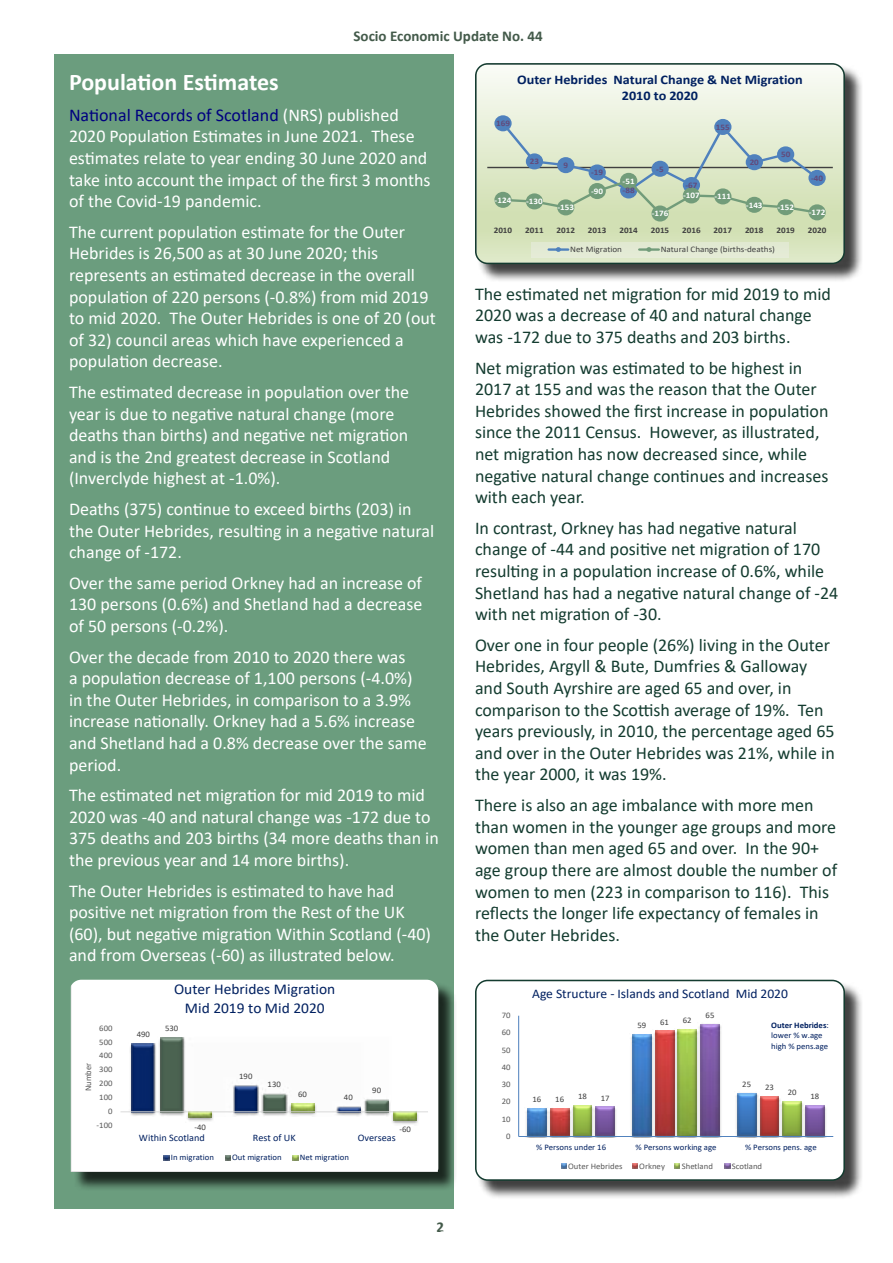
<style>
.page{position:relative;width:893px;height:1263px;background:#fff}
.page>*{position:absolute;margin:0;border:0;box-sizing:border-box;transform-origin:0 0}
.Heading_1_Paper{font:700 24px "Calibri";color:#fff}
.t1{font:18px/21.6px "Calibri";color:#fff}
.Paragraph_Style_Gree{font:18px/21.6px "Calibri";color:#143c30}
.t2{font:15px/18.3px "Calibri";color:#002060;text-align:center}
.t3{font:700 15px "Calibri";color:#435a4a}
.t4{font:700 13.2px/16.2px "Calibri";color:#002060;text-align:center;scale:1.07 1}
.t5{font:13.2px "Calibri";color:#002060}
.t6{font:9.9px "Calibri";letter-spacing:-.005em;color:#002060}
.t7{font:8.7px "Calibri";letter-spacing:-.005em;color:#595959}
.t8{font:700 8.55px "Calibri";color:#404040;scale:1.07 1}
.t9{font:700 8.55px "Calibri";color:#fff;scale:1.07 1}
.t10{font:8.55px "Calibri";color:#404040;scale:1.07 1}
.t11{font:700 8.55px "Calibri";color:#624a7a;scale:1.07 1}
.t12{font:8.4px/10.4px "Calibri";color:#002060}
.t13{font:8.4px "Calibri";color:#595959}
.t14{font:8.4px "Calibri";color:#404040}
.s1{color:#000080}
.s2{font-weight:700}
</style>
<div class="page">
<div style="left:54px;top:54px;width:400px;height:1155px;background:#6b9d7e"></div>
<div style="left:74px;top:982px;width:382px;height:209px;background:#000;opacity:.75"></div>
<svg style="left:71px;top:980px;width:367px;height:192px;background:#eef0f0"></svg>
<div style="left:478px;top:982px;width:385px;height:218px;background:#000;opacity:.75"></div>
<svg style="left:477px;top:980px;width:367px;height:200px"></svg>
<div style="left:475px;top:980px;width:370px;height:201px;border:2px solid #143c30;border-radius:12px"></div>
<div style="left:478px;top:66px;width:385px;height:217px;background:#000;opacity:.75"></div>
<svg style="left:477px;top:65px;width:367px;height:198px;background:#d7e3cb"></svg>
<div style="left:475px;top:63px;width:370px;height:201px;border:2px solid #143c30;border-radius:12px"></div>
<p class="t3" style="left:354px;top:25px;width:191px">Socio Economic Update No. 44</p>
<p class="Heading_1_Paper" style="left:69px;top:65px;width:211px">Population Estimates</p>
<p class="t1" style="left:69px;top:103px;width:363px"><span class="s1">National Records of Scotland</span> (NRS) published 2020 Population Estimates in June 2021. These estimates relate to year ending 30 June 2020 and take into account the impact of the first 3 months of the Covid-19 pandemic.</p>
<p class="t1" style="left:69px;top:220px;width:368px">The current population estimate for the Outer Hebrides is 26,500 as at 30 June 2020; this represents an estimated decrease in the overall population of 220 persons (-0.8%) from mid 2019 to mid 2020. The Outer Hebrides is one of 20 (out of 32) council areas which have experienced a population decrease.</p>
<p class="t1" style="left:69px;top:381px;width:342px">The estimated decrease in population over the year is due to negative natural change (more deaths than births) and negative net migration and is the 2nd greatest decrease in Scotland (Inverclyde highest at -1.0%).</p>
<p class="t1" style="left:69px;top:498px;width:367px">Deaths (375) continue to exceed births (203) in the Outer Hebrides, resulting in a negative natural change of -172.</p>
<p class="t1" style="left:69px;top:571px;width:355px;text-align:justify">Over the same period Orkney had an increase of 130 persons (0.6%) and Shetland had a decrease of 50 persons (-0.2%).</p>
<p class="t1" style="left:69px;top:645px;width:359px">Over the decade from 2010 to 2020 there was<br>a population decrease of 1,100 persons (-4.0%) in the Outer Hebrides, in comparison to a 3.9% increase nationally. Orkney had a 5.6% increase and Shetland had a 0.8% decrease over the same period.</p>
<p class="t1" style="left:69px;top:784px;width:371px">The estimated net migration for mid 2019 to mid 2020 was -40 and natural change was -172 due to 375 deaths and 203 births (34 more deaths than in the previous year and 14 more births).</p>
<p class="t1" style="left:69px;top:879px;width:364px">The Outer Hebrides is estimated to have had positive net migration from the Rest of the UK (60), but negative migration Within Scotland (-40) and from Overseas (-60) as illustrated below.</p>
<p class="t13" style="left:99px;top:1022px;width:15px">600</p>
<p class="t13" style="left:99px;top:1036px;width:15px">500</p>
<p class="t7" style="left:82px;top:1091px;width:30px;rotate:-90deg">Number</p>
<p class="t13" style="left:99px;top:1050px;width:15px">400</p>
<p class="t13" style="left:99px;top:1064px;width:15px">300</p>
<p class="t13" style="left:99px;top:1078px;width:15px">200</p>
<p class="t13" style="left:99px;top:1092px;width:15px">100</p>
<p class="t13" style="left:108px;top:1105px;width:6px">0</p>
<p class="t13" style="left:97px;top:1119px;width:17px">-100</p>
<p class="t14" style="left:137px;top:1028px;width:15px">490</p>
<p class="t2" style="left:174px;top:980px;width:163px">Outer Hebrides Migration<br>Mid 2019 to Mid 2020</p>
<p class="t14" style="left:165px;top:1023px;width:15px">530</p>
<p class="t14" style="left:194px;top:1121px;width:13px">-40</p>
<p class="t14" style="left:239px;top:1070px;width:15px">190</p>
<p class="t14" style="left:268px;top:1078px;width:15px">130</p>
<p class="t14" style="left:298px;top:1088px;width:10px">60</p>
<p class="t14" style="left:344px;top:1091px;width:10px">40</p>
<p class="t14" style="left:372px;top:1084px;width:10px">90</p>
<p class="t14" style="left:399px;top:1124px;width:13px">-60</p>
<p class="t6" style="left:139px;top:1131px;width:67px">Within Scotland</p>
<p class="t6" style="left:253px;top:1131px;width:44px">Rest of UK</p>
<p class="t6" style="left:358px;top:1131px;width:39px">Overseas</p>
<p class="t12" style="left:171px;top:1152px;width:45px">In migration</p>
<p class="t12" style="left:232px;top:1152px;width:51px">Out migration</p>
<p class="t12" style="left:300px;top:1152px;width:51px">Net migration</p>
<p class="t3" style="left:436px;top:1216px;width:9px">2</p>
<p class="t4" style="left:517px;top:71px;width:268px">Outer Hebrides Natural Change &amp; Net Migration<br>2010 to 2020</p>
<p class="t11" style="left:496px;top:117px;width:14px">169</p>
<p class="t11" style="left:716px;top:121px;width:14px">155</p>
<p class="t11" style="left:530px;top:155px;width:10px">23</p>
<p class="t9" style="left:495px;top:194px;width:17px">-124</p>
<p class="t9" style="left:526px;top:195px;width:17px">-130</p>
<p class="t11" style="left:563px;top:159px;width:6px">9</p>
<p class="t9" style="left:557px;top:201px;width:17px">-153</p>
<p class="t11" style="left:591px;top:166px;width:13px">-19</p>
<p class="t9" style="left:591px;top:185px;width:13px">-90</p>
<p class="t9" style="left:623px;top:175px;width:13px">-51</p>
<p class="t11" style="left:623px;top:184px;width:13px">-88</p>
<p class="t11" style="left:656px;top:163px;width:8px">-5</p>
<p class="t9" style="left:652px;top:207px;width:17px">-176</p>
<p class="t11" style="left:685px;top:179px;width:13px">-67</p>
<p class="t9" style="left:683px;top:189px;width:17px">-107</p>
<p class="t9" style="left:714px;top:190px;width:17px">-111</p>
<p class="t11" style="left:750px;top:156px;width:10px">20</p>
<p class="t11" style="left:781px;top:148px;width:10px">50</p>
<p class="t9" style="left:746px;top:199px;width:17px">-143</p>
<p class="t9" style="left:777px;top:201px;width:17px">-152</p>
<p class="t11" style="left:811px;top:172px;width:13px">-40</p>
<p class="t9" style="left:809px;top:206px;width:17px">-172</p>
<p class="t8" style="left:494px;top:224px;width:19px">2010</p>
<p class="t8" style="left:525px;top:224px;width:19px">2011</p>
<p class="t8" style="left:557px;top:224px;width:19px">2012</p>
<p class="t8" style="left:588px;top:224px;width:19px">2013</p>
<p class="t8" style="left:619px;top:224px;width:19px">2014</p>
<p class="t8" style="left:651px;top:224px;width:19px">2015</p>
<p class="t8" style="left:682px;top:224px;width:19px">2016</p>
<p class="t8" style="left:714px;top:224px;width:19px">2017</p>
<p class="t8" style="left:745px;top:224px;width:19px">2018</p>
<p class="t8" style="left:776px;top:224px;width:19px">2019</p>
<p class="t8" style="left:808px;top:224px;width:19px">2020</p>
<p class="t10" style="left:570px;top:243px;width:50px">Net Migration</p>
<p class="t10" style="left:661px;top:243px;width:108px">Natural Change (births-deaths)</p>
<p class="Paragraph_Style_Gree" style="left:475px;top:283px;width:357px">The estimated net migration for mid 2019 to mid<br>2020 was a decrease of 40 and natural change was -172 due to 375 deaths and 203 births.</p>
<p class="Paragraph_Style_Gree" style="left:475px;top:356px;width:355px">Net migration was estimated to be highest in 2017 at 155 and was the reason that the Outer Hebrides showed the first increase in population since the 2011 Census. However, as illustrated, net migration has now decreased since, while negative natural change continues and increases with each year.</p>
<p class="Paragraph_Style_Gree" style="left:475px;top:517px;width:365px">In contrast, Orkney has had negative natural change of -44 and positive net migration of 170 resulting in a population increase of 0.6%, while Shetland has had a negative natural change of -24 with net migration of -30.</p>
<p class="Paragraph_Style_Gree" style="left:475px;top:634px;width:361px">Over one in four people (26%) living in the Outer Hebrides, Argyll &amp; Bute, Dumfries &amp; Galloway and South Ayrshire are aged 65 and over, in comparison to the Scottish average of 19%. Ten years previously, in 2010, the percentage aged 65 and over in the Outer Hebrides was 21%, while in the year 2000, it was 19%.</p>
<p class="Paragraph_Style_Gree" style="left:475px;top:794px;width:364px">There is also an age imbalance with more men than women in the younger age groups and more women than men aged 65 and over. In the 90+ age group there are almost double the number of women to men (223 in comparison to 116). This reflects the longer life expectancy of females in the Outer Hebrides.</p>
<p class="t13" style="left:502px;top:1009px;width:10px">70</p>
<p class="t13" style="left:502px;top:1027px;width:10px">60</p>
<p class="t13" style="left:502px;top:1044px;width:10px">50</p>
<p class="t13" style="left:502px;top:1061px;width:10px">40</p>
<p class="t13" style="left:502px;top:1078px;width:10px">30</p>
<p class="t13" style="left:502px;top:1096px;width:10px">20</p>
<p class="t13" style="left:502px;top:1113px;width:10px">10</p>
<p class="t13" style="left:506px;top:1130px;width:6px">0</p>
<p class="t5" style="left:532px;top:984px;width:257px">Age Structure - Islands and Scotland Mid 2020</p>
<p class="t14" style="left:533px;top:1094px;width:10px">16</p>
<p class="t14" style="left:555px;top:1094px;width:10px">16</p>
<p class="t14" style="left:578px;top:1090px;width:10px">18</p>
<p class="t14" style="left:601px;top:1092px;width:10px">17</p>
<p class="t14" style="left:637px;top:1019px;width:10px">59</p>
<p class="t14" style="left:660px;top:1016px;width:10px">61</p>
<p class="t14" style="left:683px;top:1014px;width:10px">62</p>
<p class="t14" style="left:706px;top:1009px;width:10px">65</p>
<p class="t14" style="left:742px;top:1078px;width:10px">25</p>
<p class="t12" style="left:771px;top:1019px;width:59px"><span class="s2">Outer Hebrides</span>: lower % w.age high % pens.age</p>
<p class="t14" style="left:765px;top:1082px;width:10px">23</p>
<p class="t14" style="left:788px;top:1087px;width:10px">20</p>
<p class="t14" style="left:810px;top:1090px;width:10px">18</p>
<p class="t12" style="left:536px;top:1142px;width:71px">% Persons under 16</p>
<p class="t12" style="left:635px;top:1142px;width:83px">% Persons working age</p>
<p class="t12" style="left:745px;top:1142px;width:73px">% Persons pens. age</p>
<p class="t13" style="left:568px;top:1160px;width:56px">Outer Hebrides</p>
<p class="t13" style="left:639px;top:1160px;width:27px">Orkney</p>
<p class="t13" style="left:682px;top:1160px;width:33px">Shetland</p>
<p class="t13" style="left:732px;top:1160px;width:32px">Scotland</p>
</div>
